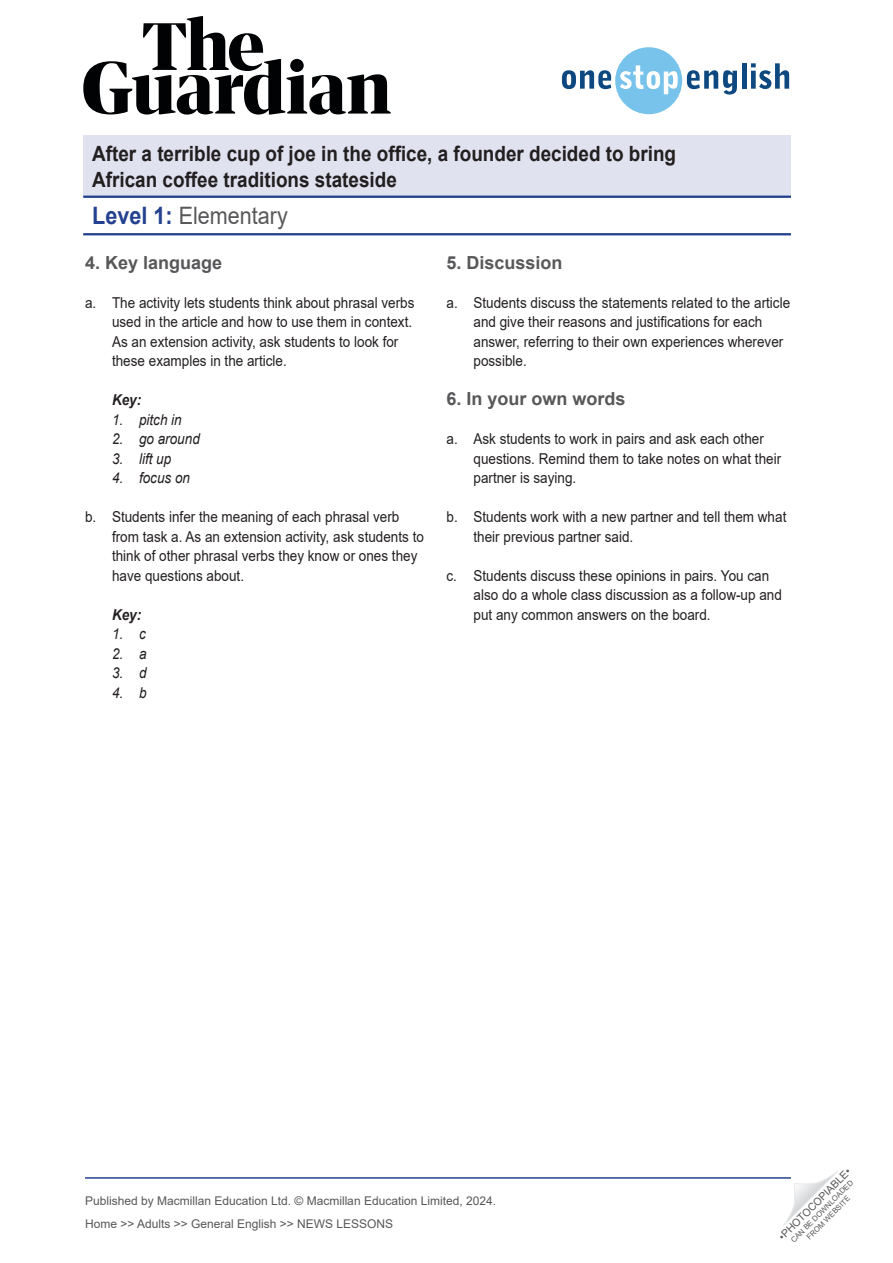
<style>
.page{position:relative;width:893px;height:1263px;background:#fff}
.page>*{position:absolute;margin:0;border:0;box-sizing:border-box;transform-origin:0 0}
.t1{font:24px "Arial";color:#58585a;scale:.9 1}
.t2{font:700 21px/25.2px "Arial";color:#231f20;scale:.9 1}
.t3{font:700 18px "Arial";color:#58585a}
.t4{font:15px/19.5px "Arial";color:#231f20;scale:.9 1}
.t5{font:italic 15px "Arial";color:#231f20;scale:.9 1}
.t6{font:italic 700 15px "Arial";color:#231f20;scale:.9 1}
.t7{font:12px/23px "Arial";color:#57585a}
.t8{font:10.5px "Arial";color:#57585a}
.t9{font:7.5px/9px "Arial";color:#57585a;text-align:center}
.s1{font-weight:700;color:#23418f}
</style>
<div class="page">
<hr style="left:85px;top:1177px;width:706px;height:2px;background:#23418f">
<svg style="left:783px;top:1171px;width:55px;height:55px"></svg>
<svg style="left:83px;top:16px;width:308px;height:99px"></svg>
<svg style="left:562px;top:47px;width:175px;height:67px"></svg>
<hr style="left:742px;top:63px;width:4px;height:26px;background:#0e4880">
<svg style="left:751px;top:63px;width:38px;height:26px"></svg>
<div style="left:83px;top:136px;width:708px;height:61px;background:#e0e2ef"></div>
<hr style="left:83px;top:196px;width:708px;height:2px;background:#23418f">
<hr style="left:83px;top:233px;width:708px;height:2px;background:#23418f">
<h2 class="t2" style="left:92px;top:142px;width:650px">After a terrible cup of joe in the office, a founder decided to bring<br>African coffee traditions stateside</h2>
<h1 class="t1" style="left:92px;top:199px;width:219px"><span class="s1">Level 1:</span> Elementary</h1>
<p class="t3" style="left:85px;top:250px;width:139px">4. Key language</p>
<p class="t4" style="left:112px;top:292px;width:337px;text-indent:-27px">a. The activity lets students think about phrasal verbs used in the article and how to use them in context.<br>As an extension activity, ask students to look for these examples in the article.</p>
<p class="t6" style="left:112px;top:390px;width:34px">Key:</p>
<p class="t5" style="left:112px;top:410px;width:79px">1. pitch in</p>
<p class="t5" style="left:112px;top:429px;width:99px">2. go around</p>
<p class="t5" style="left:112px;top:449px;width:67px">3. lift up</p>
<p class="t5" style="left:112px;top:468px;width:88px">4. focus on</p>
<p class="t4" style="left:112px;top:507px;width:348px;text-indent:-27px">b. Students infer the meaning of each phrasal verb from task a. As an extension activity, ask students to think of other phrasal verbs they know or ones they have questions about.</p>
<p class="t6" style="left:112px;top:605px;width:34px">Key:</p>
<p class="t5" style="left:112px;top:624px;width:39px">1. c</p>
<p class="t5" style="left:112px;top:644px;width:40px">2. a</p>
<p class="t5" style="left:112px;top:663px;width:40px">3. d</p>
<p class="t5" style="left:112px;top:683px;width:40px">4. b</p>
<p class="t3" style="left:446px;top:250px;width:118px">5. Discussion</p>
<p class="t4" style="left:473px;top:292px;width:353px;text-indent:-27px">a. Students discuss the statements related to the article and give their reasons and justifications for each answer, referring to their own experiences wherever possible.</p>
<p class="t3" style="left:446px;top:387px;width:181px">6. In your own words</p>
<p class="t4" style="left:473px;top:429px;width:343px;text-indent:-27px">a. Ask students to work in pairs and ask each other questions. Remind them to take notes on what their partner is saying.</p>
<p class="t4" style="left:473px;top:507px;width:349px;text-indent:-27px">b. Students work with a new partner and tell them what their previous partner said.</p>
<p class="t4" style="left:473px;top:565px;width:344px;text-indent:-27px">c. Students discuss these opinions in pairs. You can also do a whole class discussion as a follow-up and put any common answers on the board.</p>
<p class="t7" style="left:85px;top:1189px;width:413px">Published by Macmillan Education Ltd. © Macmillan Education Limited, 2024.<br>Home &gt;&gt; Adults &gt;&gt; General English &gt;&gt; NEWS LESSONS</p>
<p class="t8" style="left:775px;top:1233px;width:99px;rotate:-45deg">•PHOTOCOPIABLE•</p>
<p class="t9" style="left:789px;top:1238px;width:86px;rotate:-45deg">CAN BE DOWNLOADED<br>FROM WEBSITE</p>
</div>
